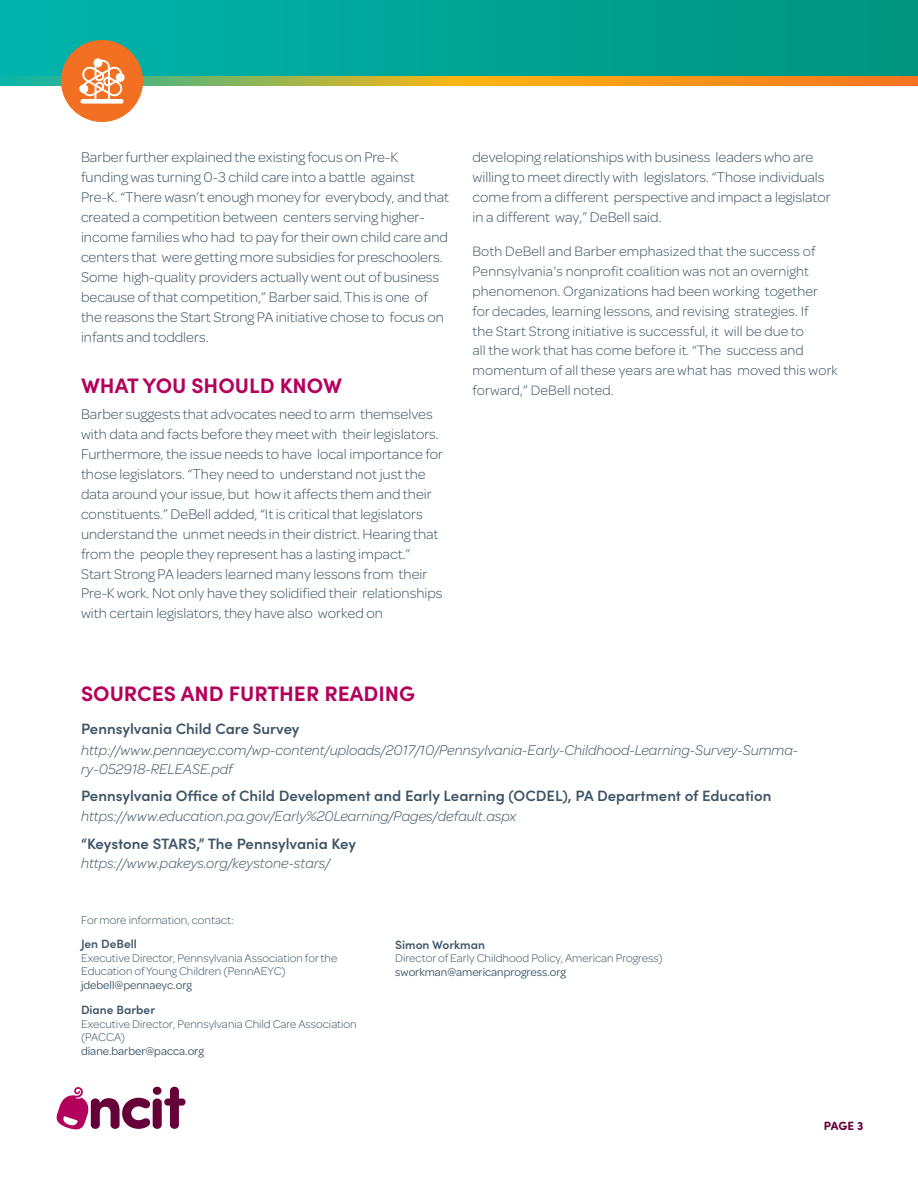
<style>
.page{position:relative;width:918px;height:1188px;background:#fff}
.page>*{position:absolute;margin:0;border:0;box-sizing:border-box;transform-origin:0 0}
.t1{font:700 21px "Sofia Pro";color:#b4015c}
.t2{font:300 15px/20px "Omnes";color:#3f5567}
.t3{font:italic 300 15px/19.2px "Omnes";color:#3f5567}
.t4{font:600 15px "Sofia Pro";color:#3f5567}
.t5{font:300 14.55px/20px "Omnes";letter-spacing:.01em;color:#3f5567}
.t6{font:300 12px/13.6px "Omnes";color:#3f5567}
.t7{font:12px "Omnes";color:#3f5567}
.t8{font:600 12px "Sofia Pro";color:#3f5567}
.t9{font:700 12px "Sofia Pro Soft";color:#650038}
</style>
<div class="page">
<svg style="left:56px;top:1087px;width:130px;height:43px"></svg>
<div style="left:0;top:0;width:918px;height:81px;background:linear-gradient(to right,#00b5ae,#00947e)"></div>
<svg style="left:0;top:40px;width:918px;height:82px"></svg>
<p class="t2" style="left:81px;top:147px;width:370px">Barber further explained the existing focus on Pre-K funding was turning 0-3 child care into a battle against Pre-K. “There wasn’t enough money for everybody, and that created a competition between centers serving higher&shy;income families who had to pay for their own child care and centers that were getting more subsidies for preschoolers.<br>Some high-quality providers actually went out of business because of that competition,” Barber said. This is one of the reasons the Start Strong PA initiative chose to focus on infants and toddlers.</p>
<h1 class="t1" style="left:81px;top:369px;width:263px">WHAT YOU SHOULD KNOW</h1>
<p class="t2" style="left:81px;top:403px;width:364px">Barber suggests that advocates need to arm themselves with data and facts before they meet with their legislators.<br>Furthermore, the issue needs to have local importance for those legislators. “They need to understand not just the data around your issue, but how it affects them and their constituents.” DeBell added, “It is critical that legislators understand the unmet needs in their district. Hearing that from the people they represent has a lasting impact.” Start Strong PA leaders learned many lessons from their Pre-K work. Not only have they solidified their relationships with certain legislators, they have also worked on</p>
<p class="t2" style="left:472px;top:147px;width:360px">developing relationships with business leaders who are willing to meet directly with legislators. “Those individuals come from a different perspective and impact a legislator in a different way,” DeBell said.</p>
<p class="t5" style="left:472px;top:240px;width:367px">Both DeBell and Barber emphasized that the success of Pennsylvania’s nonprofit coalition was not an overnight phenomenon. Organizations had been working together for decades, learning lessons, and revising strategies. If<br>the Start Strong initiative is successful, it will be due to<br>all the work that has come before it. “The success and momentum of all these years are what has moved this work forward,” DeBell noted.</p>
<h1 class="t1" style="left:81px;top:678px;width:336px">SOURCES AND FURTHER READING</h1>
<p class="t4" style="left:81px;top:718px;width:220px">Pennsylvania Child Care Survey</p>
<p class="t3" style="left:81px;top:740px;width:719px">http://www.pennaeyc.com/wp-content/uploads/2017/10/Pennsylvania-Early-Childhood-Learning-Survey-Summa&shy;ry-052918-RELEASE.pdf</p>
<p class="t4" style="left:81px;top:785px;width:692px">Pennsylvania Office of Child Development and Early Learning (OCDEL), PA Department of Education</p>
<p class="t3" style="left:81px;top:805px;width:437px">https://www.education.pa.gov/Early%20Learning/Pages/default.aspx</p>
<p class="t4" style="left:81px;top:832px;width:276px">“Keystone STARS,” The Pennsylvania Key</p>
<p class="t3" style="left:81px;top:853px;width:251px">https://www.pakeys.org/keystone-stars/</p>
<p class="t6" style="left:81px;top:913px;width:154px">For more information, contact:</p>
<p class="t8" style="left:81px;top:935px;width:57px">Jen DeBell</p>
<p class="t6" style="left:81px;top:950px;width:258px">Executive Director, Pennsylvania Association for the<br>Education of Young Children (PennAEYC)</p>
<p class="t7" style="left:81px;top:977px;width:112px">jdebell@pennaeyc.org</p>
<p class="t8" style="left:81px;top:1001px;width:76px">Diane Barber</p>
<p class="t6" style="left:81px;top:1016px;width:277px">Executive Director, Pennsylvania Child Care Association (PACCA)</p>
<p class="t7" style="left:81px;top:1043px;width:124px">diane.barber@pacca.org</p>
<p class="t8" style="left:395px;top:935px;width:91px">Simon Workman</p>
<p class="t6" style="left:395px;top:951px;width:269px">Director of Early Childhood Policy, American Progress)</p>
<p class="t7" style="left:395px;top:964px;width:172px">sworkman@americanprogress.org</p>
<p class="t9" style="left:824px;top:1117px;width:41px">PAGE 3</p>
</div>
